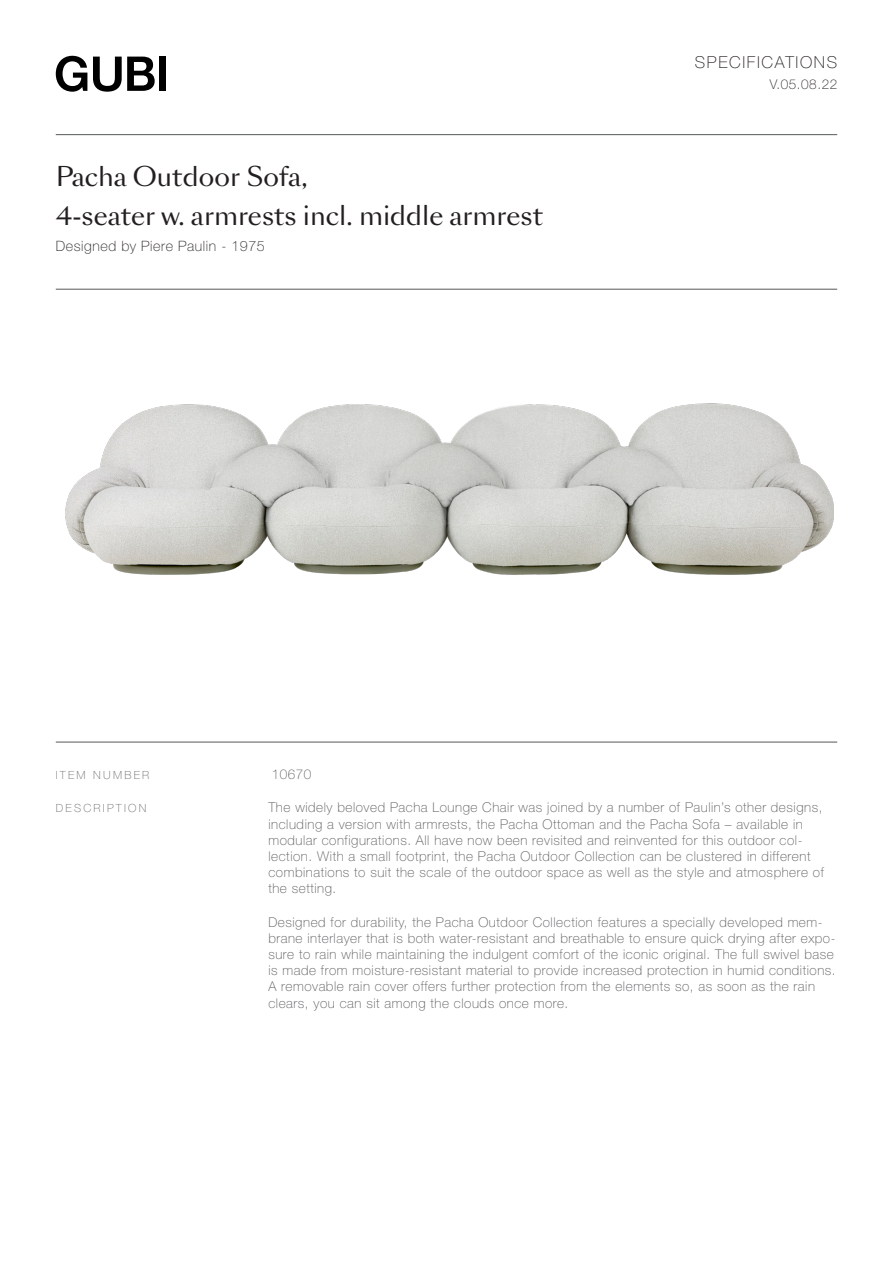
<style>
.page{position:relative;width:893px;height:1263px;background:#fff}
.page>*{position:absolute;margin:0;border:0;box-sizing:border-box;transform-origin:0 0}
.Heading_1_-_Title{font:25.5px "Sang Bleu Sans";color:#231f20}
.Specifications{font:100 16.5px "Helvetica Neue LT Std";letter-spacing:.1em;color:#231f20}
.designed_by{font:100 14.25px "Helvetica Neue LT Std";letter-spacing:.04em;color:#231f20}
.key_works{font:100 13.5px/16.2px "Helvetica Neue LT Std";letter-spacing:.04em;color:#57585a}
.Specifications-2{font:100 13.5px "Helvetica Neue LT Std";color:#231f20}
.key_works-2{font:100 11.25px "Helvetica Neue LT Std";letter-spacing:.2em;color:#6c6d70}
</style>
<div class="page">
<hr style="left:56px;top:134px;width:781px;height:1px;background:#57585a">
<hr style="left:56px;top:289px;width:781px;height:1px;background:#57585a">
<hr style="left:56px;top:742px;width:781px;height:1px;background:#57585a">
<svg style="left:56px;top:56px;width:31px;height:36px"></svg>
<svg style="left:93px;top:57px;width:62px;height:35px"></svg>
<div style="left:159px;top:57px;width:7px;height:34px;background:#000"></div>
<img style="left:65px;top:403px;width:768px;height:172px">
<p class="Heading_1_-_Title" style="left:56px;top:160px;width:254px">Pacha Outdoor Sofa,</p>
<p class="Heading_1_-_Title" style="left:56px;top:199px;width:489px">4-seater w. armrests incl. middle armrest</p>
<p class="designed_by" style="left:56px;top:238px;width:211px">Designed by Piere Paulin - 1975</p>
<p class="Specifications" style="left:695px;top:52px;width:144px">SPECIFICATIONS</p>
<p class="Specifications-2" style="left:770px;top:76px;width:69px">V.05.08.22</p>
<p class="key_works-2" style="left:56px;top:769px;width:95px">ITEM NUMBER</p>
<p class="key_works" style="left:272px;top:766px;width:41px">10670</p>
<p class="key_works-2" style="left:56px;top:802px;width:92px">DESCRIPTION</p>
<p class="key_works" style="left:268px;top:799px;width:557px">The widely beloved Pacha Lounge Chair was joined by a number of Paulin’s other designs, including a version with armrests, the Pacha Ottoman and the Pacha Sofa – available in modular configurations. All have now been revisited and reinvented for this outdoor col&shy;lection. With a small footprint, the Pacha Outdoor Collection can be clustered in different combinations to suit the scale of the outdoor space as well as the style and atmosphere of the setting.</p>
<p class="key_works" style="left:268px;top:914px;width:569px">Designed for durability, the Pacha Outdoor Collection features a specially developed mem&shy;brane interlayer that is both water-resistant and breathable to ensure quick drying after expo&shy;sure to rain while maintaining the indulgent comfort of the iconic original. The full swivel base is made from moisture-resistant material to provide increased protection in humid conditions.<br>A removable rain cover offers further protection from the elements so, as soon as the rain clears, you can sit among the clouds once more.</p>
</div>
